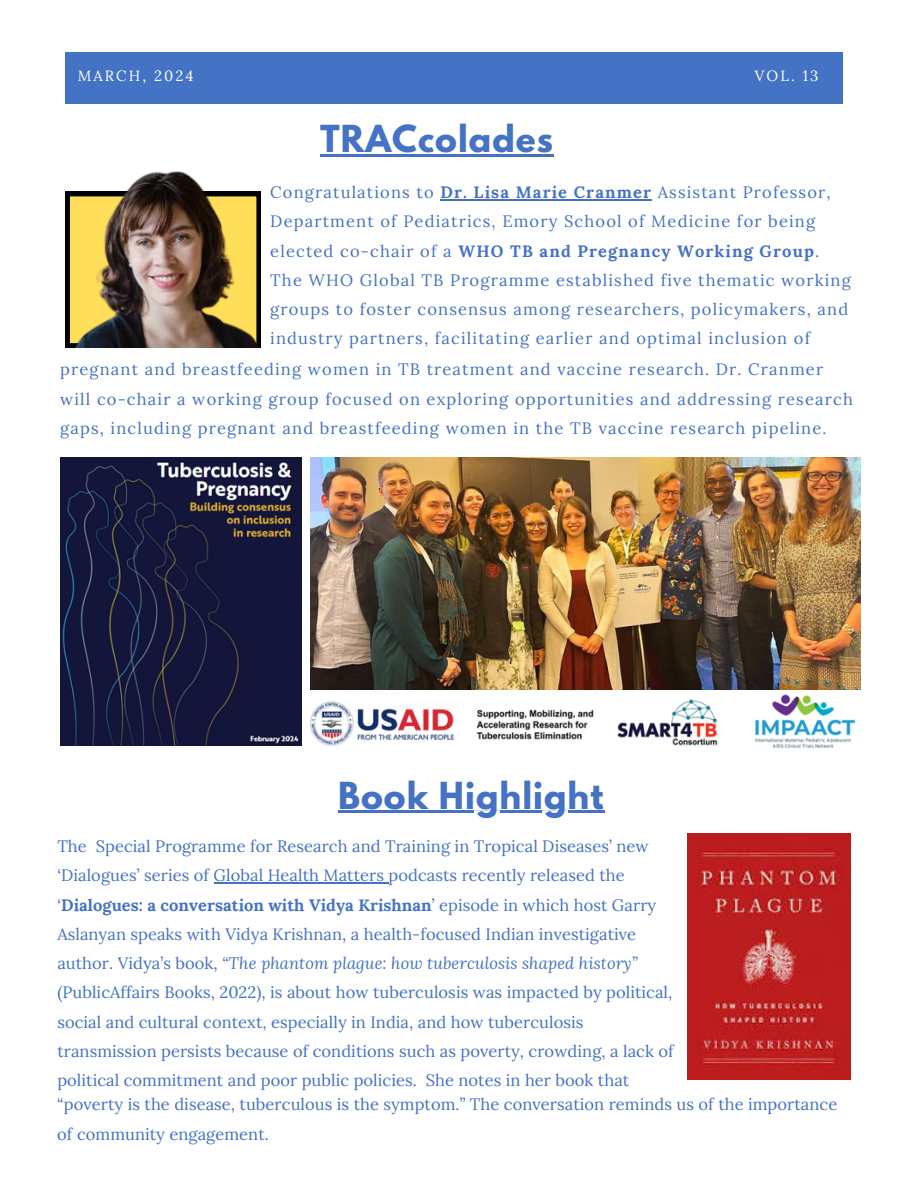
<style>
.page{position:relative;width:918px;height:1188px;background:#fff}
.page>*{position:absolute;margin:0;border:0;box-sizing:border-box;transform-origin:0 0}
.t1{font:700 33px "League Spartan";letter-spacing:.03em;color:#4472c5}
.t2{font:16.5px/29.2px "Lora";letter-spacing:.005em;color:#4472c5}
.t3{font:16.5px/29.2px "Lora";letter-spacing:.07em;color:#4472c5}
.t4{font:14.85px "Lora";letter-spacing:.14em;color:#fff}
.s1{font-weight:700}
.s2{font-style:italic}
</style>
<div class="page">
<div style="left:65px;top:53px;width:778px;height:50px;background:#4472c5"></div>
<svg style="left:65px;top:192px;width:196px;height:155px"></svg>
<img style="left:69px;top:172px;width:189px;height:175px">
<img style="left:311px;top:458px;width:550px;height:232px">
<img style="left:311px;top:694px;width:545px;height:54px">
<img style="left:60px;top:458px;width:242px;height:288px">
<img style="left:688px;top:833px;width:163px;height:247px">
<hr style="left:320px;top:155px;width:234px;height:2px;background:#4472c5">
<hr style="left:440px;top:199px;width:212px;height:1px;background:#4472c5">
<hr style="left:338px;top:811px;width:267px;height:2px;background:#4472c5">
<hr style="left:214px;top:883px;width:175px;height:1px;background:#4472c5">
<p class="t4" style="left:78px;top:66px;width:117px">MARCH, 2024</p>
<p class="t4" style="left:755px;top:66px;width:65px">VOL. 13</p>
<h1 class="t1" style="left:320px;top:123px;width:234px">TRACcolades</h1>
<p class="t3" style="left:270px;top:177px;width:582px">Congratulations to <span class="s1">Dr. Lisa Marie Cranmer</span> Assistant Professor, Department of Pediatrics, Emory School of Medicine for being elected co-chair of a <span class="s1">WHO TB and Pregnancy Working Group</span>.<br>The WHO Global TB Programme established five thematic working groups to foster consensus among researchers, policymakers, and industry partners, facilitating earlier and optimal inclusion of</p>
<p class="t3" style="left:60px;top:355px;width:794px">pregnant and breastfeeding women in TB treatment and vaccine research. Dr. Cranmer will co-chair a working group focused on exploring opportunities and addressing research gaps, including pregnant and breastfeeding women in the TB vaccine research pipeline.</p>
<p class="t2" style="left:270px;top:382px;width:6px">.</p>
<h1 class="t1" style="left:338px;top:779px;width:267px">Book Highlight</h1>
<p class="t2" style="left:57px;top:831px;width:618px">The Special Programme for Research and Training in Tropical Diseases’ new ‘Dialogues’ series of Global Health Matters podcasts recently released the ‘<span class="s1">Dialogues: a conversation with Vidya Krishnan</span>’ episode in which host Garry Aslanyan speaks with Vidya Krishnan, a health-focused Indian investigative author. Vidya’s book, <span class="s2">“The phantom plague: how tuberculosis shaped history” </span>(PublicAffairs Books, 2022), is about how tuberculosis was impacted by political, social and cultural context, especially in India, and how tuberculosis transmission persists because of conditions such as poverty, crowding, a lack of political commitment and poor public policies. She notes in her book that</p>
<p class="t2" style="left:57px;top:1090px;width:782px">“poverty is the disease, tuberculous is the symptom.” The conversation reminds us of the importance of community engagement.</p>
</div>
